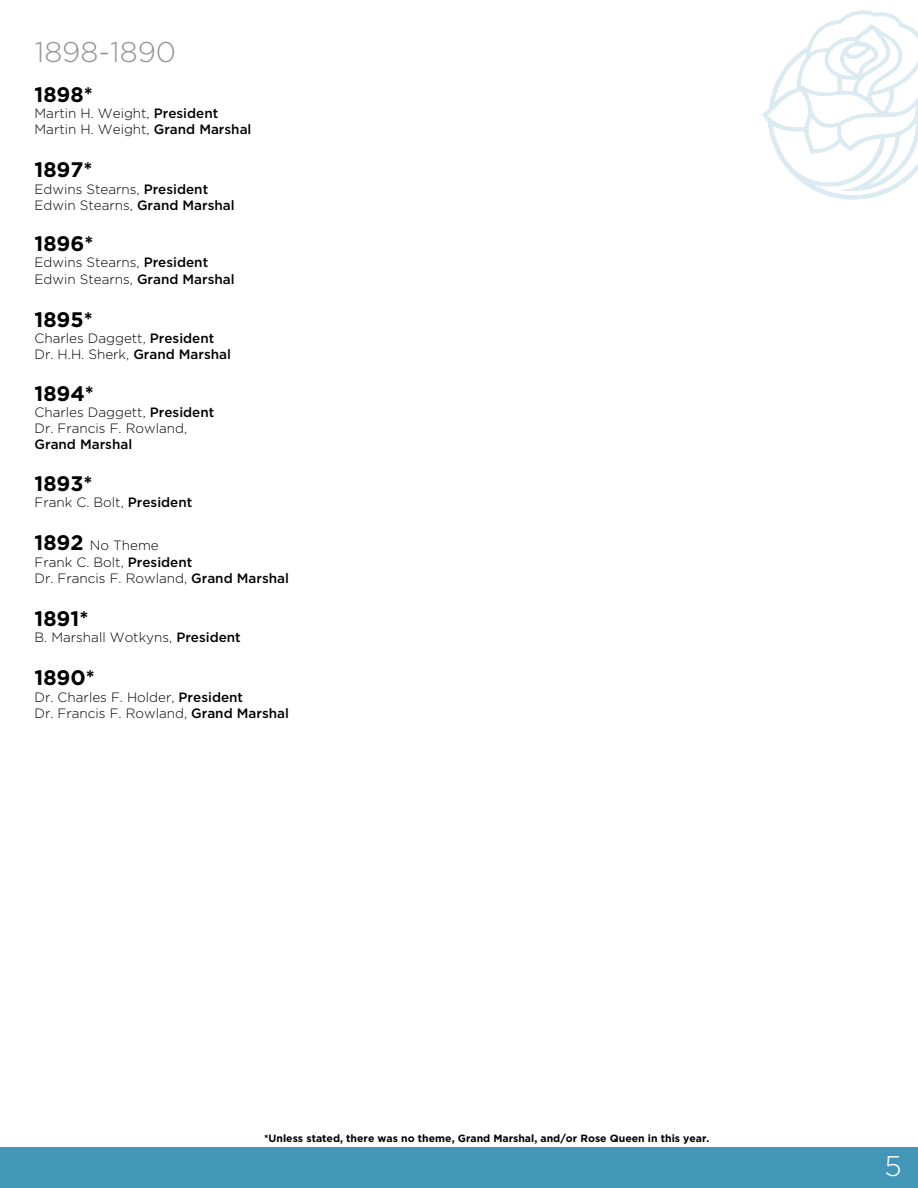
<style>
.page{position:relative;width:918px;height:1188px;background:#fff}
.page>*{position:absolute;margin:0;border:0;box-sizing:border-box;transform-origin:0 0}
.t1{font:300 28.5px "Gotham";color:#939598}
.t2{font:300 28.5px "Gotham";color:#fff}
.t3{font:700 21px "Gotham";color:#000}
.t4{font:300 13.5px/16.2px "Gotham";color:#000}
.t5{font:500 13.5px "Gotham";color:#000}
.t6{font:700 10.5px "Gotham";color:#000}
.s1{font-weight:500}
.s2{font-weight:700;font-size:21px}
</style>
<div class="page">
<svg style="left:762px;top:10px;width:156px;height:190px"></svg>
<div style="left:0;top:1148px;width:918px;height:40px;background:#4197b5"></div>
<h1 class="t1" style="left:35px;top:34px;width:143px">1898-1890</h1>
<h2 class="t3" style="left:35px;top:81px;width:60px">1898*</h2>
<p class="t4" style="left:35px;top:105px;width:218px">Martin H. Weight, <span class="s1">President<br></span>Martin H. Weight, <span class="s1">Grand Marshal</span></p>
<h2 class="t3" style="left:35px;top:156px;width:60px">1897*</h2>
<p class="t4" style="left:35px;top:180px;width:202px">Edwins Stearns, <span class="s1">President<br></span>Edwin Stearns, <span class="s1">Grand Marshal</span></p>
<h2 class="t3" style="left:35px;top:230px;width:60px">1896*</h2>
<p class="t4" style="left:35px;top:254px;width:202px">Edwins Stearns, <span class="s1">President<br></span>Edwin Stearns, <span class="s1">Grand Marshal</span></p>
<h2 class="t3" style="left:35px;top:306px;width:60px">1895*</h2>
<p class="t4" style="left:35px;top:330px;width:198px">Charles Daggett, <span class="s1">President<br></span>Dr. H.H. Sherk, <span class="s1">Grand Marshal</span></p>
<h2 class="t3" style="left:35px;top:379px;width:61px">1894*</h2>
<p class="t4" style="left:35px;top:404px;width:181px">Charles Daggett, <span class="s1">President<br></span>Dr. Francis F. Rowland,</p>
<p class="t5" style="left:35px;top:436px;width:99px">Grand Marshal</p>
<h2 class="t3" style="left:35px;top:470px;width:60px">1893*</h2>
<p class="t4" style="left:35px;top:494px;width:159px">Frank C. Bolt, <span class="s1">President</span></p>
<p class="t4" style="left:35px;top:537px;width:256px"><span class="s2">1892</span> No Theme<br>Frank C. Bolt, <span class="s1">President<br></span>Dr. Francis F. Rowland, <span class="s1">Grand Marshal</span></p>
<h2 class="t3" style="left:35px;top:605px;width:55px">1891*</h2>
<p class="t4" style="left:35px;top:629px;width:208px">B. Marshall Wotkyns, <span class="s1">President</span></p>
<h2 class="t3" style="left:35px;top:664px;width:62px">1890*</h2>
<p class="t4" style="left:35px;top:688px;width:256px">Dr. Charles F. Holder, <span class="s1">President<br></span>Dr. Francis F. Rowland, <span class="s1">Grand Marshal</span></p>
<p class="t6" style="left:264px;top:1132px;width:447px">*Unless stated, there was no theme, Grand Marshal, and/or Rose Queen in this year.</p>
<h1 class="t2" style="left:885px;top:1147px;width:19px">5</h1>
</div>
